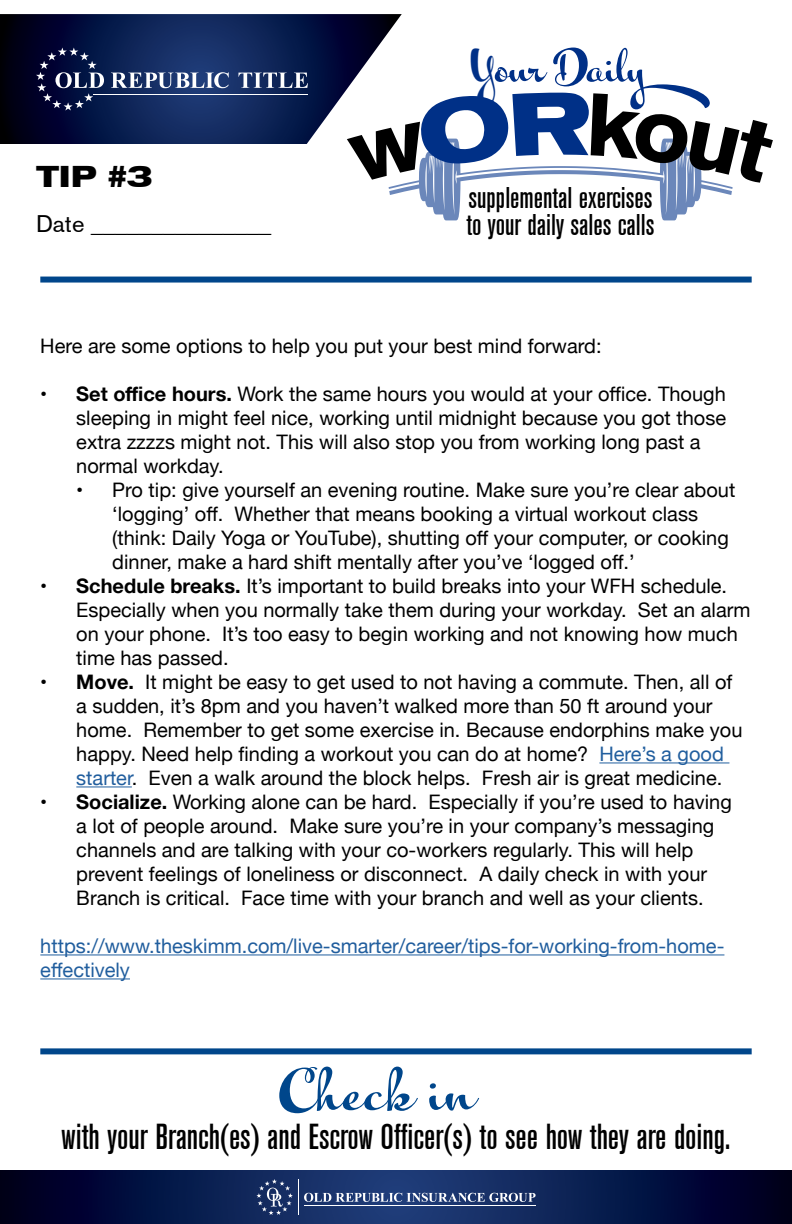
<style>
.page{position:relative;width:792px;height:1224px;background:#fff}
.page>*{position:absolute;margin:0;border:0;box-sizing:border-box;transform-origin:0 0}
.t1{font:54px "Kewl Script";color:#00468b}
.t2{font:41.8px "Kewl Script";color:#003087}
.t3{font:500 condensed 36px "Akzidenz Grotesk BE";color:#000}
.t4{font:700 expanded 30px "Akzidenz Grotesk BE";color:#000}
.t5{font:500 condensed 29.8px "Akzidenz Grotesk BE";color:#000}
.t6{font:24px "Akzidenz Grotesk BE";color:#000}
.t7{font:20px/24px "Helvetica Neue";color:#000}
.t8{font:20px/24px "Helvetica Neue";color:#215e9e}
.s1{font-weight:700}
.s2{color:#215e9e}
</style>
<div class="page">
<svg style="left:0;top:1170px;width:792px;height:54px;background:#0a1a4a"></svg>
<svg style="left:304px;top:1193px;width:232px;height:9px;background:#6b7ca1"></svg>
<hr style="left:298px;top:1179px;width:1px;height:36px;background:#fff">
<hr style="left:304px;top:1205px;width:232px;height:1px;background:#fff">
<svg style="left:256px;top:1179px;width:37px;height:36px"></svg>
<svg style="left:350px;top:48px;width:423px;height:172px"></svg>
<div style="left:40px;top:277px;width:712px;height:6px;background:#00468b"></div>
<div style="left:40px;top:1048px;width:712px;height:6px;background:#00468b"></div>
<svg style="left:0;top:14px;width:402px;height:130px;background:#29375f"></svg>
<svg style="left:111px;top:72px;width:118px;height:16px"></svg>
<svg style="left:238px;top:73px;width:70px;height:15px"></svg>
<svg style="left:36px;top:48px;width:68px;height:63px;background:#252e56"></svg>
<hr style="left:93px;top:94px;width:215px;height:1px;background:#fff">
<hr style="left:599px;top:762px;width:130px;height:1px;background:#215e9e">
<hr style="left:76px;top:786px;width:56px;height:1px;background:#215e9e">
<hr style="left:40px;top:954px;width:684px;height:1px;background:#215e9e">
<hr style="left:40px;top:978px;width:90px;height:1px;background:#215e9e">
<h2 class="t2" style="left:473px;top:42px;width:27px">Y</h2>
<h3 class="t4" style="left:36px;top:159px;width:119px">TIP #3</h3>
<h3 class="t5" style="left:469px;top:181px;width:186px">supplemental exercises</h3>
<p class="t6" style="left:36px;top:209px;width:237px">Date _______________</p>
<h3 class="t5" style="left:467px;top:208px;width:189px">to your daily sales calls</h3>
<p class="t7" style="left:40px;top:335px;width:563px">Here are some options to help you put your best mind forward:</p>
<p class="t7" style="left:76px;top:383px;width:651px;text-indent:-36px"><span class="s1">• Set office hours.</span> Work the same hours you would at your office. Though sleeping in might feel nice, working until midnight because you got those extra zzzzs might not. This will also stop you from working long past a normal workday.</p>
<p class="t7" style="left:112px;top:479px;width:625px;text-indent:-36px">• Pro tip: give yourself an evening routine. Make sure you’re clear about ‘logging’ off. Whether that means booking a virtual workout class (think: Daily Yoga or YouTube), shutting off your computer, or cooking dinner, make a hard shift mentally after you’ve ‘logged off.’</p>
<p class="t7" style="left:76px;top:575px;width:676px;text-indent:-36px"><span class="s1">• Schedule breaks.</span> It’s important to build breaks into your WFH schedule.<br>Especially when you normally take them during your workday. Set an alarm on your phone. It’s too easy to begin working and not knowing how much time has passed.</p>
<p class="t7" style="left:76px;top:671px;width:668px;text-indent:-36px"><span class="s1">• Move.</span> It might be easy to get used to not having a commute. Then, all of a sudden, it’s 8pm and you haven’t walked more than 50 ft around your home. Remember to get some exercise in. Because endorphins make you happy. Need help finding a workout you can do at home? <span class="s2">Here’s a good starter</span>. Even a walk around the block helps. Fresh air is great medicine.</p>
<p class="t7" style="left:76px;top:791px;width:657px;text-indent:-36px"><span class="s1">• Socialize.</span> Working alone can be hard. Especially if you’re used to having a lot of people around. Make sure you’re in your company’s messaging channels and are talking with your co-workers regularly. This will help prevent feelings of loneliness or disconnect. A daily check in with your Branch is critical. Face time with your branch and well as your clients.</p>
<p class="t8" style="left:40px;top:935px;width:686px">https://www.theskimm.com/live-smarter/career/tips-for-working-from-home&shy;effectively</p>
<h1 class="t1" style="left:281px;top:1059px;width:199px">Check in</h1>
<h3 class="t3" style="left:62px;top:1116px;width:670px">with your Branch(es) and Escrow Officer(s) to see how they are doing.</h3>
</div>
